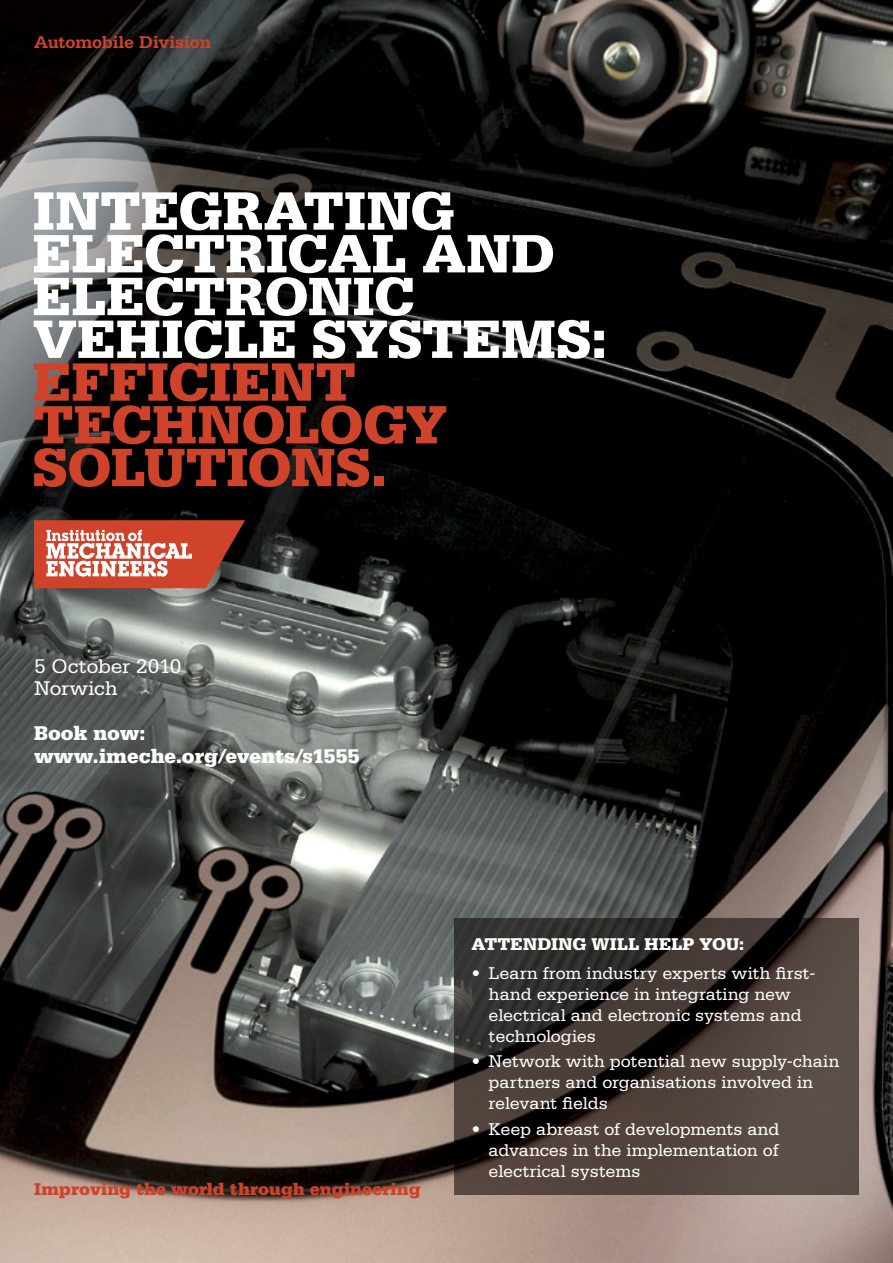
<style>
.page{position:relative;width:893px;height:1263px;background:#fff}
.page>*{position:absolute;margin:0;border:0;box-sizing:border-box;transform-origin:0 0}
.t1{font:900 57px/42.8px "Serifa";color:#fff}
.t2{font:900 57px/42.8px "Serifa";letter-spacing:-.005em;color:#cf432a}
.t3{font:900 21px/22.5px "Serifa";color:#fff}
.t4{font:21px/22.5px "Serifa";letter-spacing:-.01em;color:#fff}
.t5{font:18px/21px "Serifa";letter-spacing:-.005em;color:#fff}
.t6{font:900 18px "Serifa";color:#cf432a}
.t7{font:900 18px "Serifa";letter-spacing:.01em;color:#fff}
.t8{font:700 18px "Serifa";letter-spacing:-.01em;color:#cf432a}
</style>
<div class="page">
<img style="left:0;top:0;width:893px;height:1263px">
<svg style="left:34px;top:520px;width:211px;height:68px"></svg>
<img style="left:455px;top:918px;width:403px;height:277px">
<p class="t8" style="left:34px;top:31px;width:179px">Automobile Division</p>
<h1 class="t1" style="left:33px;top:188px;width:576px">INTEGRATING<br>ELECTRICAL AND<br>ELECTRONIC<br>VEHICLE SYSTEMS:</h1>
<h1 class="t2" style="left:33px;top:359px;width:416px">EFFICIENT<br>TECHNOLOGY<br>SOLUTIONS.</h1>
<p class="t4" style="left:34px;top:654px;width:149px">5 October 2010<br>Norwich</p>
<p class="t3" style="left:34px;top:722px;width:327px">BOOK NOW:<br>WWW.IMECHE.ORG/EVENTS/S1555</p>
<p class="t6" style="left:34px;top:1178px;width:388px">IMPROVING THE WORLD THROUGH ENGINEERING</p>
<p class="t7" style="left:472px;top:933px;width:274px">ATTENDING WILL HELP YOU:</p>
<p class="t5" style="left:489px;top:963px;width:328px;text-indent:-17px">• Learn from industry experts with first&shy;hand experience in integrating new electrical and electronic systems and technologies</p>
<p class="t5" style="left:489px;top:1051px;width:352px;text-indent:-17px">• Network with potential new supply-chain partners and organisations involved in relevant fields</p>
<p class="t5" style="left:489px;top:1118px;width:292px;text-align:justify;text-indent:-17px">• Keep abreast of developments and advances in the implementation of electrical systems</p>
</div>
